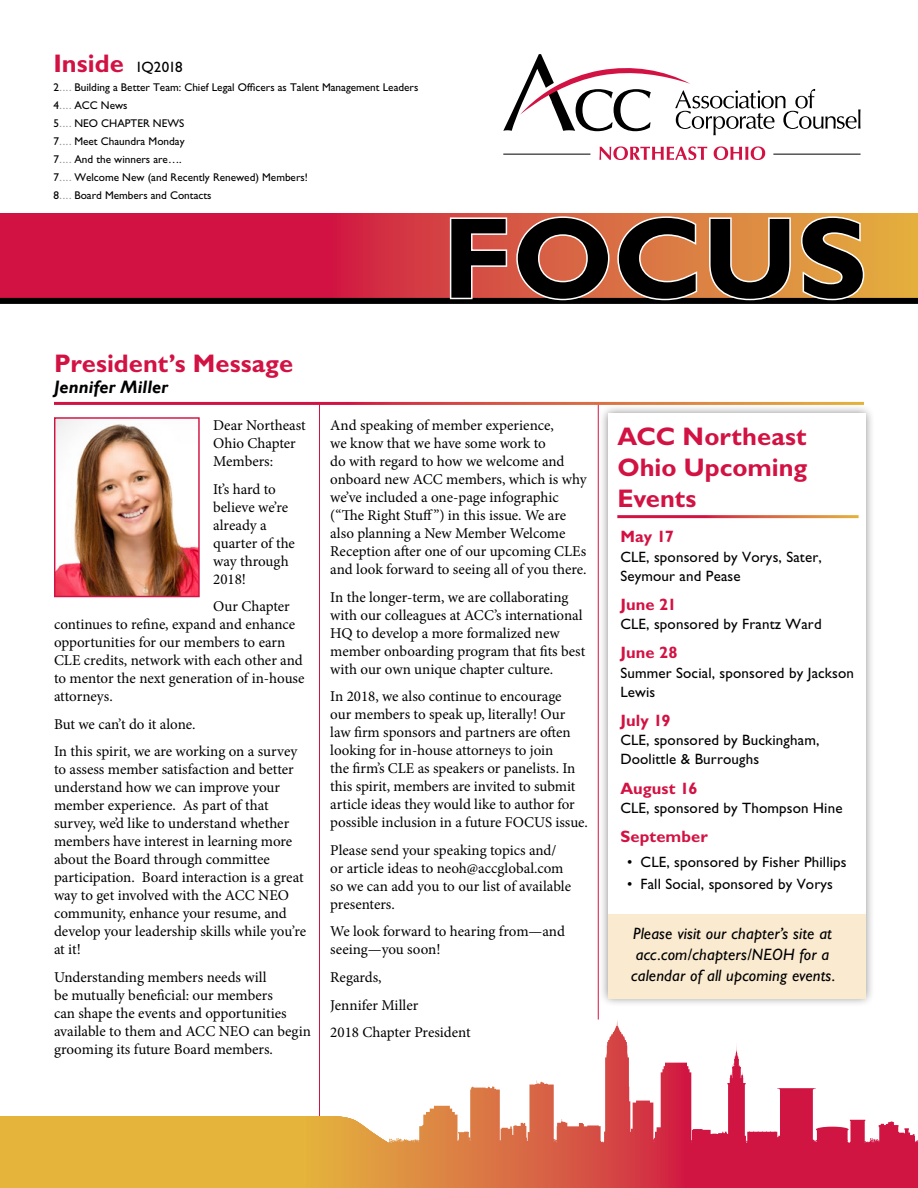
<style>
.page{position:relative;width:918px;height:1188px;background:#fff}
.page>*{position:absolute;margin:0;border:0;box-sizing:border-box;transform-origin:0 0}
.t1{font:700 115.5px "Gill Sans";color:#000}
.t2{font:700 25.5px/30.6px "Gill Sans";color:#d21242;text-align:justify}
.t3{font:italic 700 18px "Gill Sans";letter-spacing:.005em;color:#000}
.t4{font:italic 16.5px/21px "Gill Sans";letter-spacing:.01em;color:#000}
.t5{font:700 16.5px "Gill Sans";letter-spacing:.005em;color:#d21242}
.t6{font:15px/18px "Minion Pro";letter-spacing:-.005em;color:#000}
.t7{font:15px/19.2px "Gill Sans";letter-spacing:.01em;color:#000}
.t8{font:11.25px/18px "Gill Sans";color:#000}
.s1{font-weight:400;font-size:15px;color:#000}
.s2{color:#9292a0}
</style>
<div class="page">
<div style="left:598px;top:404px;width:277px;height:604px;background:#000;opacity:.47"></div>
<div style="left:608px;top:414px;width:257px;height:584px;background:#fff"></div>
<div style="left:608px;top:915px;width:257px;height:84px;background:#f9ead0"></div>
<hr style="left:598px;top:404px;width:1px;height:616px;background:#fff">
<svg style="left:423px;top:1026px;width:194px;height:89px"></svg>
<svg style="left:0;top:213px;width:918px;height:85px;background:#d32d41"></svg>
<div style="left:0;top:298px;width:918px;height:6px;background:#000"></div>
<svg style="left:448px;top:216px;width:61px;height:84px;background:#d96e67"></svg>
<svg style="left:515px;top:215px;width:185px;height:86px;background:#d87f5e"></svg>
<svg style="left:708px;top:216px;width:84px;height:85px;background:#dc9b60"></svg>
<svg style="left:800px;top:215px;width:66px;height:86px"></svg>
<svg style="left:503px;top:54px;width:358px;height:81px"></svg>
<svg style="left:599px;top:146px;width:166px;height:14px"></svg>
<hr style="left:773px;top:154px;width:88px;height:1px;background:#000">
<hr style="left:503px;top:154px;width:87px;height:1px;background:#000">
<hr style="left:54px;top:402px;width:810px;height:3px;background:#fff">
<svg style="left:0;top:1116px;width:918px;height:72px;background:#de7e4e"></svg>
<img style="left:56px;top:419px;width:142px;height:176px">
<div style="left:54px;top:417px;width:146px;height:180px;border:1px solid #d21242"></div>
<h2 class="t2" style="left:53px;top:48px;width:131px">Inside <span class="s1">1Q2018</span></h2>
<p class="t8" style="left:53px;top:79px;width:367px">2<span class="s2">.....</span> Building a Better Team: Chief Legal Officers as Talent Management Leaders 4<span class="s2">.....</span> ACC News<br>5<span class="s2">.....</span> NEO CHAPTER NEWS<br>7<span class="s2">.....</span> Meet Chaundra Monday<br>7<span class="s2">.....</span> And the winners are….<br>7<span class="s2">.....</span> Welcome New (and Recently Renewed) Members!<br>8<span class="s2">.....</span> Board Members and Contacts</p>
<h1 class="t1" style="left:443px;top:190px;width:426px">FOCUS</h1>
<h2 class="t2" style="left:54px;top:348px;width:241px">President’s Message</h2>
<p class="t3" style="left:54px;top:377px;width:115px">Jennifer Miller</p>
<p class="t6" style="left:213px;top:416px;width:94px">Dear Northeast<br>Ohio Chapter<br>Members:</p>
<p class="t6" style="left:213px;top:480px;width:83px">It’s hard to believe we’re already a quarter of the way through<br>2018!</p>
<p class="t6" style="left:54px;top:597px;width:252px;text-indent:159px">Our Chapter continues to refine, expand and enhance opportunities for our members to earn<br>CLE credits, network with each other and to mentor the next generation of in-house attorneys.</p>
<p class="t6" style="left:54px;top:710px;width:245px;line-height:27.6px">But we can’t do it alone.<br>In this spirit, we are working on a survey</p>
<p class="t6" style="left:54px;top:761px;width:254px">to assess member satisfaction and better understand how we can improve your member experience. As part of that survey, we’d like to understand whether members have interest in learning more about the Board through committee participation. Board interaction is a great way to get involved with the ACC NEO community, enhance your resume, and develop your leadership skills while you’re at it!</p>
<p class="t6" style="left:54px;top:968px;width:258px">Understanding members needs will<br>be mutually beneficial: our members<br>can shape the events and opportunities available to them and ACC NEO can begin grooming its future Board members.</p>
<p class="t6" style="left:330px;top:416px;width:258px">And speaking of member experience,<br>we know that we have some work to<br>do with regard to how we welcome and onboard new ACC members, which is why we’ve included a one-page infographic (“The Right Stuff”) in this issue. We are also planning a New Member Welcome Reception after one of our upcoming CLEs and look forward to seeing all of you there.</p>
<p class="t6" style="left:330px;top:588px;width:256px">In the longer-term, we are collaborating with our colleagues at ACC’s international HQ to develop a more formalized new member onboarding program that fits best with our own unique chapter culture.</p>
<p class="t6" style="left:330px;top:687px;width:259px">In 2018, we also continue to encourage<br>our members to speak up, literally! Our law firm sponsors and partners are often looking for in-house attorneys to join<br>the firm’s CLE as speakers or panelists. In this spirit, members are invited to submit article ideas they would like to author for possible inclusion in a future FOCUS issue.</p>
<p class="t6" style="left:330px;top:841px;width:242px">Please send your speaking topics and/ or article ideas to neoh@accglobal.com so we can add you to our list of available presenters.</p>
<p class="t6" style="left:330px;top:923px;width:236px">We look forward to hearing from—and seeing—you soon!</p>
<p class="t6" style="left:330px;top:964px;width:142px;line-height:27.6px">Regards,<br>Jennifer Miller<br>2018 Chapter President</p>
<h2 class="t2" style="left:617px;top:421px;width:191px">ACC Northeast Ohio Upcoming Events</h2>
<p class="t5" style="left:620px;top:527px;width:55px">May 17</p>
<p class="t7" style="left:620px;top:547px;width:203px">CLE, sponsored by Vorys, Sater,<br>Seymour and Pease</p>
<p class="t5" style="left:620px;top:595px;width:58px">June 21</p>
<p class="t7" style="left:620px;top:615px;width:203px">CLE, sponsored by Frantz Ward</p>
<p class="t5" style="left:620px;top:643px;width:59px">June 28</p>
<p class="t7" style="left:620px;top:663px;width:235px">Summer Social, sponsored by Jackson<br>Lewis</p>
<p class="t5" style="left:620px;top:711px;width:52px">July 19</p>
<p class="t7" style="left:620px;top:731px;width:201px">CLE, sponsored by Buckingham,<br>Doolittle &amp; Burroughs</p>
<p class="t5" style="left:620px;top:778px;width:79px">August 16</p>
<p class="t7" style="left:620px;top:798px;width:224px">CLE, sponsored by Thompson Hine</p>
<p class="t5" style="left:620px;top:827px;width:89px">September</p>
<p class="t7" style="left:627px;top:852px;width:221px">• CLE, sponsored by Fisher Phillips</p>
<p class="t7" style="left:627px;top:875px;width:207px">• Fall Social, sponsored by Vorys</p>
<p class="t4" style="left:631px;top:923px;width:206px">Please visit our chapter’s site at acc.com/chapters/NEOH for a calendar of all upcoming events.</p>
</div>
